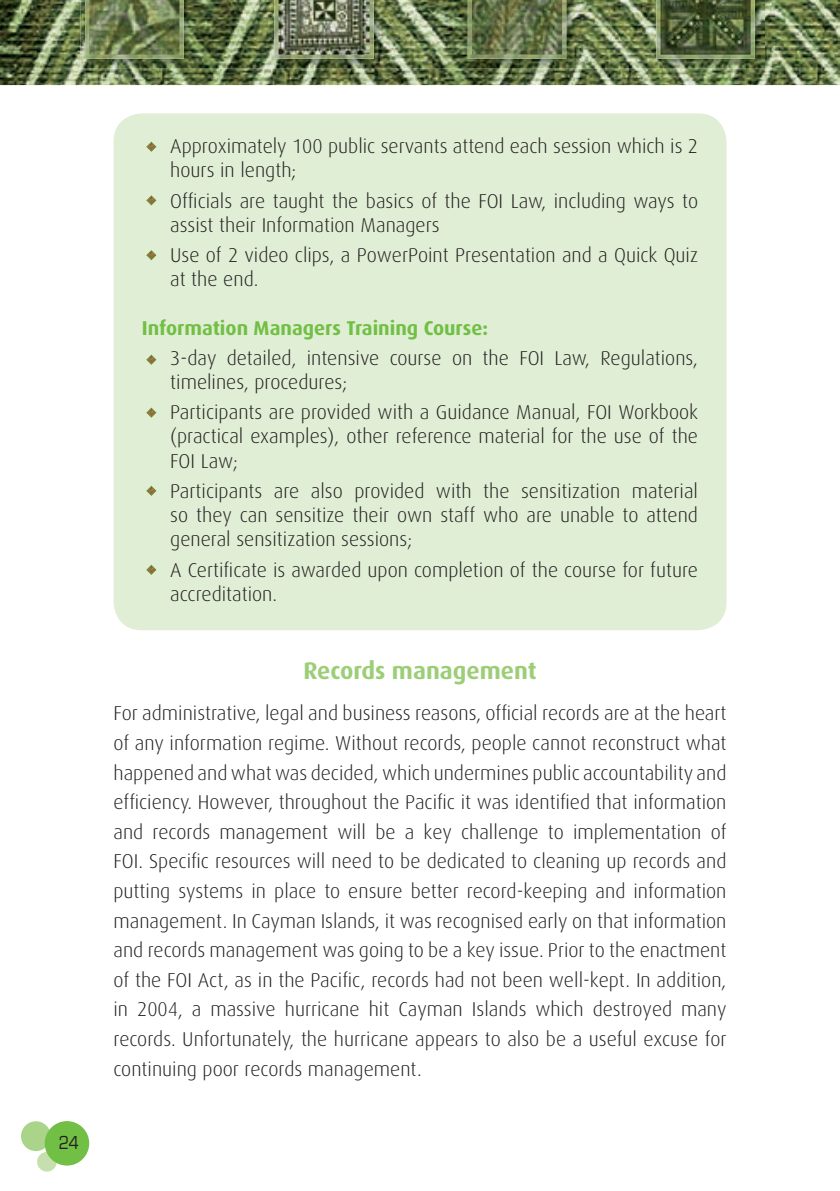
<style>
.page{position:relative;width:840px;height:1191px;background:#fff}
.page>*{position:absolute;margin:0;border:0;box-sizing:border-box;transform-origin:0 0}
.t1{font:700 24px "Dax";color:#9cce77}
.t2{font:300 20px/29.6px "Dax";color:#231f20}
.t3{font:700 20px "Dax";color:#71bf44}
.t4{font:condensed 18px "Eurostile";color:#231f20}
</style>
<div class="page">
<div style="left:113px;top:113px;width:613px;height:517px;background:#dfeed4;border-radius:28px"></div>
<svg style="left:146px;top:142px;width:10px;height:10px"></svg>
<svg style="left:146px;top:195px;width:10px;height:10px"></svg>
<svg style="left:146px;top:250px;width:10px;height:10px"></svg>
<svg style="left:146px;top:355px;width:10px;height:10px"></svg>
<svg style="left:146px;top:408px;width:10px;height:9px"></svg>
<svg style="left:146px;top:486px;width:10px;height:10px"></svg>
<svg style="left:146px;top:565px;width:10px;height:10px"></svg>
<div style="left:37px;top:1152px;width:20px;height:19px;background:#c5e0ae;border-radius:50%"></div>
<div style="left:21px;top:1121px;width:30px;height:30px;background:#aad489;border-radius:50%"></div>
<div style="left:45px;top:1121px;width:44px;height:44px;background:#71bf44;border-radius:50%"></div>
<img style="left:0;top:0;width:839px;height:85px">
<img style="left:81px;top:0;width:683px;height:69px">
<img style="left:274px;top:0;width:99px;height:59px">
<img style="left:467px;top:0;width:99px;height:59px">
<img style="left:85px;top:0;width:98px;height:59px">
<img style="left:656px;top:0;width:98px;height:59px">
<p class="t4" style="left:59px;top:1135px;width:22px">24</p>
<p class="t2" style="left:170px;top:135px;width:529px;line-height:24.2px">Approximately 100 public servants attend each session which is 2 hours in length;</p>
<p class="t2" style="left:170px;top:190px;width:529px;line-height:24.2px">Officials are taught the basics of the FOI Law, including ways to assist their Information Managers</p>
<p class="t2" style="left:170px;top:244px;width:529px;line-height:24.2px">Use of 2 video clips, a PowerPoint Presentation and a Quick Quiz at the end.</p>
<p class="t3" style="left:142px;top:319px;width:347px">Information Managers Training Course:</p>
<p class="t2" style="left:170px;top:347px;width:529px;line-height:24.2px">3-day detailed, intensive course on the FOI Law, Regulations, timelines, procedures;</p>
<p class="t2" style="left:170px;top:401px;width:529px;line-height:24.2px;text-align:justify">Participants are provided with a Guidance Manual, FOI Workbook (practical examples), other reference material for the use of the FOI Law;</p>
<p class="t2" style="left:170px;top:480px;width:529px;line-height:24.2px;text-align:justify">Participants are also provided with the sensitization material so they can sensitize their own staff who are unable to attend general sensitization sessions;</p>
<p class="t2" style="left:170px;top:558px;width:529px;line-height:24.2px">A Certificate is awarded upon completion of the course for future accreditation.</p>
<p class="t1" style="left:303px;top:660px;width:234px">Records management</p>
<p class="t2" style="left:113px;top:700px;width:614px;text-align:justify">For administrative, legal and business reasons, official records are at the heart of any information regime. Without records, people cannot reconstruct what happened and what was decided, which undermines public accountability and efficiency. However, throughout the Pacific it was identified that information and records management will be a key challenge to implementation of FOI. Specific resources will need to be dedicated to cleaning up records and putting systems in place to ensure better record-keeping and information management. In Cayman Islands, it was recognised early on that information and records management was going to be a key issue. Prior to the enactment of the FOI Act, as in the Pacific, records had not been well-kept. In addition, in 2004, a massive hurricane hit Cayman Islands which destroyed many records. Unfortunately, the hurricane appears to also be a useful excuse for continuing poor records management.</p>
</div>
